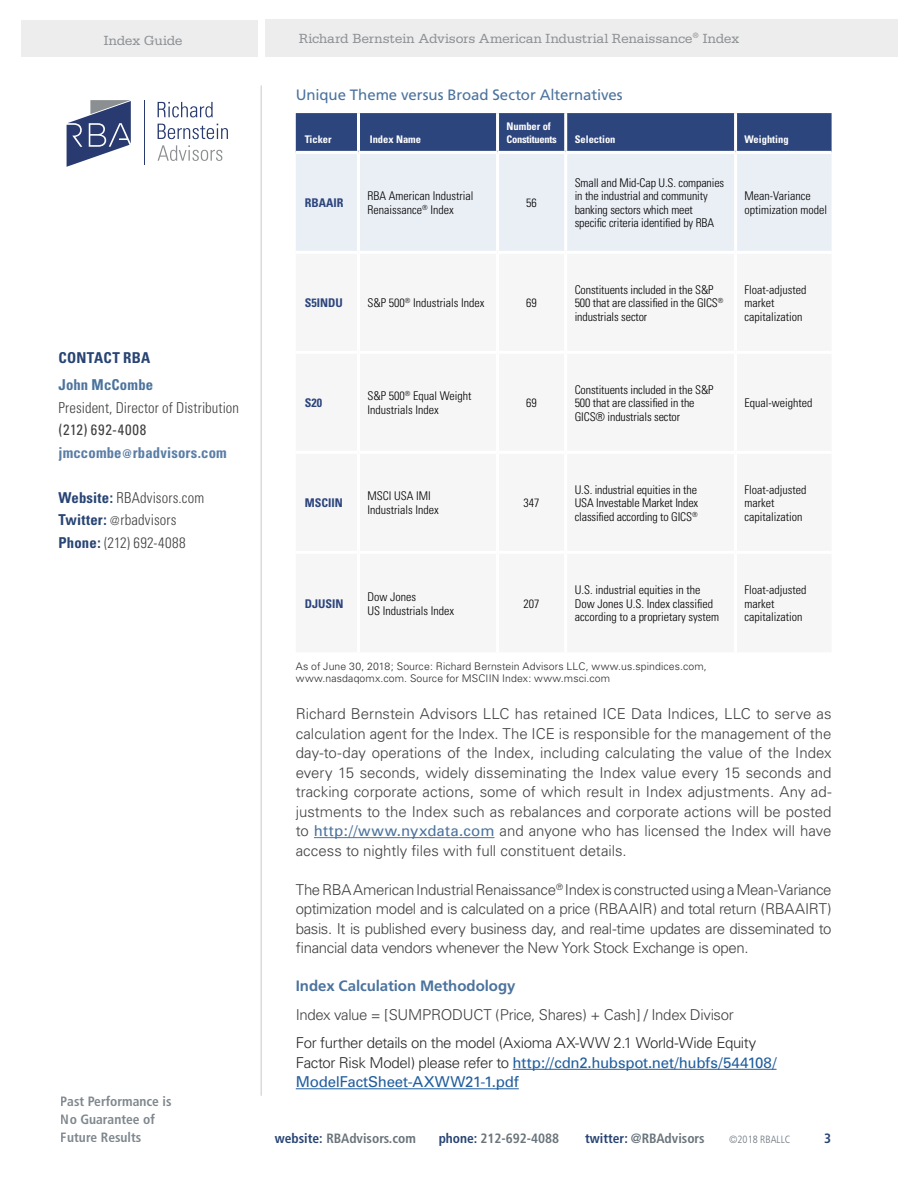
<style>
.page{position:relative;width:918px;height:1188px;background:#fff}
.page>*{position:absolute;margin:0;border:0;box-sizing:border-box;transform-origin:0 0}
.t1{font:300 15px/19.5px "Univers";letter-spacing:-.02em;color:#414042;text-align:justify}
.t2{font:300 15px/19.5px "Univers";letter-spacing:-.025em;color:#292829}
.t3{font:300 condensed 15px/22.5px "Univers";letter-spacing:.01em;color:#414042}
.t4{font:15px "Frutiger";letter-spacing:-.005em;color:#4c739e}
.t5{font:700 condensed 15px/22.5px "Univers";letter-spacing:.01em;color:#5a7da6}
.t6{font:700 15px "Frutiger";letter-spacing:-.005em;color:#4c739e}
.t7{font:700 condensed 15px "Univers";letter-spacing:.015em;color:#4c739e}
.t8{font:700 condensed 15px "Univers";letter-spacing:.015em;color:#274473}
.t9{font:13.95px "Serifa";letter-spacing:-.015em;color:#8e9294}
.t10{font:700 condensed 13.5px/18px "Frutiger";color:#6a747b}
.t11{font:700 condensed 13.5px "Frutiger";color:#274473}
.t12{font:300 condensed 12px/13.5px "Univers";color:#000}
.t13{font:700 condensed 12px "Univers";color:#2d457d}
.t14{font:300 10.5px/12px "Univers";letter-spacing:.01em;color:#292829}
.t15{font:700 condensed 10.5px "Univers";color:#fff}
.t16{font:700 condensed 10.5px/13.5px "Univers";letter-spacing:-.025em;color:#fff}
.t17{font:300 condensed 10.5px "Frutiger";color:#6a747b}
.s1{font-weight:400;color:#414042}
.s2{font-size:12px}
.s3{font-weight:700;color:#274473}
.s4{font-weight:400;color:#4c739e}
.s5{font-weight:400;color:#215e9e}
.s6{color:#274473}
</style>
<div class="page">
<div style="left:266px;top:20px;width:632px;height:37px;background:#ededee"></div>
<div style="left:22px;top:20px;width:236px;height:37px;background:#ededee"></div>
<svg style="left:67px;top:100px;width:64px;height:67px"></svg>
<svg style="left:158px;top:145px;width:64px;height:16px"></svg>
<hr style="left:144px;top:100px;width:1px;height:65px;background:#283a6f">
<svg style="left:158px;top:102px;width:55px;height:15px"></svg>
<svg style="left:158px;top:124px;width:70px;height:15px"></svg>
<hr style="left:261px;top:86px;width:1px;height:1010px;background:#c7c8ca">
<hr style="left:314px;top:837px;width:181px;height:1px;background:#4c739e">
<div style="left:296px;top:113px;width:536px;height:38px;background:#2d457d"></div>
<div style="left:296px;top:154px;width:536px;height:97px;background:#eaeff6"></div>
<hr style="left:357px;top:113px;width:3px;height:38px;background:#fff">
<hr style="left:496px;top:113px;width:3px;height:38px;background:#fff">
<hr style="left:564px;top:113px;width:3px;height:38px;background:#fff">
<hr style="left:734px;top:113px;width:3px;height:38px;background:#fff">
<hr style="left:357px;top:154px;width:3px;height:97px;background:#fff">
<hr style="left:496px;top:154px;width:3px;height:97px;background:#fff">
<hr style="left:564px;top:154px;width:3px;height:97px;background:#fff">
<hr style="left:734px;top:154px;width:3px;height:97px;background:#fff">
<hr style="left:513px;top:1069px;width:264px;height:1px;background:#215e9e">
<hr style="left:296px;top:1088px;width:223px;height:1px;background:#215e9e">
<p class="t9" style="left:104px;top:32px;width:80px">Index Guide</p>
<p class="t8" style="left:58px;top:349px;width:93px">CONTACT RBA</p>
<p class="t7" style="left:58px;top:376px;width:96px">John McCombe</p>
<p class="t3" style="left:58px;top:396px;width:182px">President, Director of Distribution</p>
<p class="t5" style="left:58px;top:419px;width:170px"><span class="s1">(212) 692-4008 </span>jmccombe<span class="s2">@</span>rbadvisors.com</p>
<p class="t3" style="left:59px;top:486px;width:147px"><span class="s3">Website:</span> RBAdvisors.com<br><span class="s3">Twitter:</span> <span class="s2">@</span>rbadvisors<br><span class="s3">Phone:</span> (212) 692-4088</p>
<p class="t10" style="left:61px;top:1092px;width:112px">Past Performance is<br>No Guarantee of<br>Future Results</p>
<p class="t9" style="left:299px;top:31px;width:442px">Richard Bernstein Advisors American Industrial Renaissance<sup>®</sup> Index</p>
<p class="t4" style="left:296px;top:86px;width:328px">Unique Theme versus Broad Sector Alternatives</p>
<p class="t15" style="left:305px;top:133px;width:28px">Ticker</p>
<p class="t15" style="left:370px;top:133px;width:53px">Index Name</p>
<p class="t16" style="left:507px;top:119px;width:52px">Number of<br>Constituents</p>
<p class="t15" style="left:575px;top:133px;width:42px">Selection</p>
<p class="t15" style="left:745px;top:133px;width:46px">Weighting</p>
<p class="t13" style="left:305px;top:196px;width:40px">RBAAIR</p>
<p class="t12" style="left:368px;top:189px;width:107px">RBA American Industrial<br>Renaissance<sup>®</sup> Index</p>
<p class="t12" style="left:526px;top:196px;width:12px">56</p>
<p class="t13" style="left:305px;top:296px;width:40px">S5INDU</p>
<p class="t12" style="left:367px;top:296px;width:118px">S&amp;P 500<sup>®</sup> Industrials Index</p>
<p class="t12" style="left:526px;top:296px;width:12px">69</p>
<p class="t13" style="left:305px;top:396px;width:19px">S20</p>
<p class="t12" style="left:367px;top:389px;width:105px">S&amp;P 500<sup>®</sup> Equal Weight<br>Industrials Index</p>
<p class="t12" style="left:526px;top:396px;width:12px">69</p>
<p class="t13" style="left:305px;top:496px;width:40px">MSCIIN</p>
<p class="t12" style="left:368px;top:489px;width:73px">MSCI USA IMI<br>Industrials Index</p>
<p class="t12" style="left:524px;top:496px;width:17px">347</p>
<p class="t13" style="left:305px;top:596px;width:40px">DJUSIN</p>
<p class="t12" style="left:367px;top:590px;width:88px">Dow Jones<br>US Industrials Index</p>
<p class="t12" style="left:524px;top:597px;width:17px">207</p>
<p class="t12" style="left:575px;top:176px;width:151px">Small and Mid-Cap U.S. companies in the industrial and community banking sectors which meet specific criteria identified by RBA</p>
<p class="t12" style="left:745px;top:189px;width:84px">Mean-Variance optimization model</p>
<p class="t12" style="left:575px;top:283px;width:150px">Constituents included in the S&amp;P<br>500 that are classified in the GICS<sup>® </sup>industrials sector</p>
<p class="t12" style="left:745px;top:283px;width:63px">Float-adjusted market capitalization</p>
<p class="t12" style="left:575px;top:383px;width:140px">Constituents included in the S&amp;P<br>500 that are classified in the<br>GICS® industrials sector</p>
<p class="t12" style="left:745px;top:396px;width:69px">Equal-weighted</p>
<p class="t12" style="left:575px;top:483px;width:125px;text-align:justify">U.S. industrial equities in the USA Investable Market Index classified according to GICS<sup>®</sup></p>
<p class="t12" style="left:745px;top:483px;width:63px">Float-adjusted market capitalization</p>
<p class="t12" style="left:575px;top:583px;width:146px">U.S. industrial equities in the<br>Dow Jones U.S. Index classified according to a proprietary system</p>
<p class="t12" style="left:745px;top:583px;width:63px">Float-adjusted market capitalization</p>
<p class="t14" style="left:296px;top:660px;width:413px">As of June 30, 2018; Source: Richard Bernstein Advisors LLC, www.us.spindices.com, www.nasdaqomx.com. Source for MSCIIN Index: www.msci.com</p>
<p class="t1" style="left:296px;top:704px;width:537px">Richard Bernstein Advisors LLC has retained ICE Data Indices, LLC to serve as calculation agent for the Index. The ICE is responsible for the management of the day-to-day operations of the Index, including calculating the value of the Index every 15 seconds, widely disseminating the Index value every 15 seconds and tracking corporate actions, some of which result in Index adjustments. Any ad&shy;justments to the Index such as rebalances and corporate actions will be posted to <span class="s4">http://www.nyxdata.com</span> and anyone who has licensed the Index will have access to nightly files with full constituent details.</p>
<p class="t1" style="left:296px;top:880px;width:537px">The RBA American Industrial Renaissance<sup>®</sup> Index is constructed using a Mean-Variance optimization model and is calculated on a price (RBAAIR) and total return (RBAAIRT) basis. It is published every business day, and real-time updates are disseminated to financial data vendors whenever the New York Stock Exchange is open.</p>
<p class="t6" style="left:296px;top:977px;width:221px">Index Calculation Methodology</p>
<p class="t1" style="left:296px;top:1005px;width:439px">Index value = [SUMPRODUCT (Price, Shares) + Cash] / Index Divisor</p>
<p class="t2" style="left:296px;top:1033px;width:482px">For further details on the model (Axioma AX-WW 2.1 World-Wide Equity<br>Factor Risk Model) please refer to <span class="s5">http://cdn2.hubspot.net/hubfs/544108/<br>ModelFactSheet-AXWW21-1.pdf</span></p>
<p class="t10" style="left:275px;top:1129px;width:143px"><span class="s6">website:</span> RBAdvisors.com</p>
<p class="t10" style="left:439px;top:1129px;width:122px"><span class="s6">phone:</span> 212-692-4088</p>
<p class="t10" style="left:585px;top:1129px;width:121px"><span class="s6">twitter:</span> @RBAdvisors</p>
<p class="t17" style="left:729px;top:1133px;width:63px">©2018 RBALLC</p>
<p class="t11" style="left:824px;top:1131px;width:9px">3</p>
</div>
